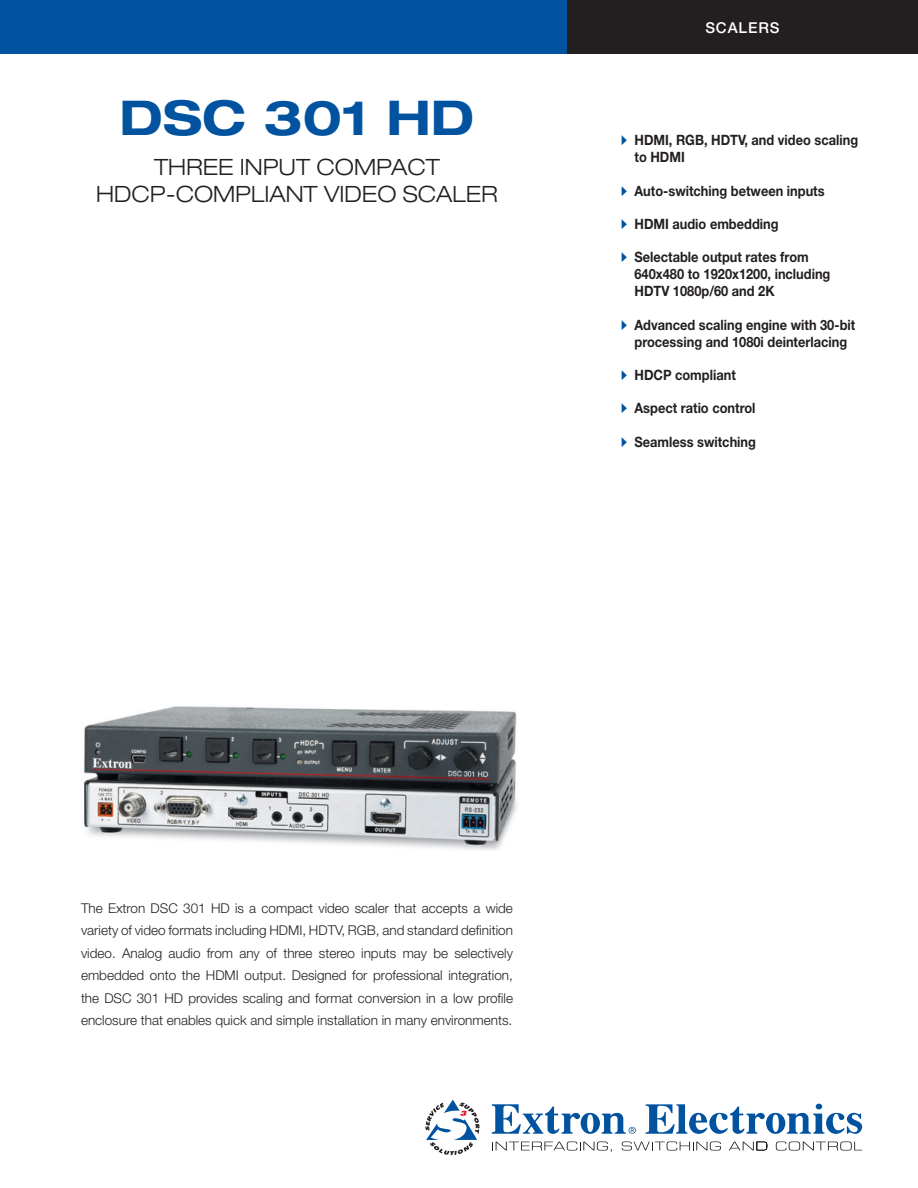
<style>
.page{position:relative;width:918px;height:1188px;background:#fff}
.page>*{position:absolute;margin:0;border:0;box-sizing:border-box;transform-origin:0 0}
.cover_product_name{font:700 expanded 48px "Helvetica Neue LT Std";color:#0153a0}
.cover_product_subti{font:300 expanded 22.5px/27px "Helvetica Neue LT Std";color:#231f20;text-align:center}
.cover_category{font:500 15px "Helvetica Neue LT Std";letter-spacing:.06em;color:#fff}
.cover_bullets{font:700 14.25px/17.1px "Helvetica Neue LT Std";color:#231f20;scale:.9 1}
.cover_teaser_paragr{font:300 13.5px/22.5px "Helvetica Neue LT Std";color:#231f20;text-align:justify}
.s1{font-family:"Quick Type Pi";font-weight:400;color:#0153a0}
</style>
<div class="page">
<div style="left:0;top:0;width:581px;height:54px;background:#0153a0"></div>
<div style="left:567px;top:0;width:351px;height:54px;background:#231f20"></div>
<svg style="left:425px;top:1100px;width:55px;height:55px"></svg>
<svg style="left:492px;top:1104px;width:144px;height:30px"></svg>
<svg style="left:646px;top:1104px;width:216px;height:30px"></svg>
<svg style="left:492px;top:1142px;width:120px;height:10px"></svg>
<svg style="left:622px;top:1142px;width:99px;height:9px"></svg>
<svg style="left:729px;top:1142px;width:38px;height:8px"></svg>
<svg style="left:776px;top:1141px;width:86px;height:10px"></svg>
<img style="left:84px;top:706px;width:434px;height:145px">
<p class="cover_product_name" style="left:120px;top:88px;width:356px">DSC 301 HD</p>
<p class="cover_product_subti" style="left:96px;top:153px;width:403px">THREE INPUT COMPACT<br>HDCP-COMPLIANT VIDEO SCALER</p>
<p class="cover_category" style="left:705px;top:19px;width:76px">SCALERS</p>
<p class="cover_bullets" style="left:634px;top:131px;width:250px;text-indent:-14px"><span class="s1">A</span> HDMI, RGB, HDTV, and video scaling to HDMI</p>
<p class="cover_bullets" style="left:621px;top:182px;width:228px"><span class="s1">A</span> Auto-switching between inputs</p>
<p class="cover_bullets" style="left:621px;top:215px;width:177px"><span class="s1">A</span> HDMI audio embedding</p>
<p class="cover_bullets" style="left:634px;top:248px;width:219px;text-indent:-14px"><span class="s1">A</span> Selectable output rates from<br>640x480 to 1920x1200, including<br>HDTV 1080p/60 and 2K</p>
<p class="cover_bullets" style="left:621px;top:316px;width:262px;text-align:center"><span class="s1">A</span> Advanced scaling engine with 30-bit processing and 1080i deinterlacing</p>
<p class="cover_bullets" style="left:621px;top:366px;width:129px"><span class="s1">A</span> HDCP compliant</p>
<p class="cover_bullets" style="left:621px;top:399px;width:151px"><span class="s1">A</span> Aspect ratio control</p>
<p class="cover_bullets" style="left:621px;top:433px;width:152px"><span class="s1">A</span> Seamless switching</p>
<p class="cover_teaser_paragr" style="left:81px;top:897px;width:434px">The Extron DSC 301 HD is a compact video scaler that accepts a wide variety of video formats including HDMI, HDTV, RGB, and standard definition video. Analog audio from any of three stereo inputs may be selectively embedded onto the HDMI output. Designed for professional integration, the DSC 301 HD provides scaling and format conversion in a low profile enclosure that enables quick and simple installation in many environments.</p>
</div>
